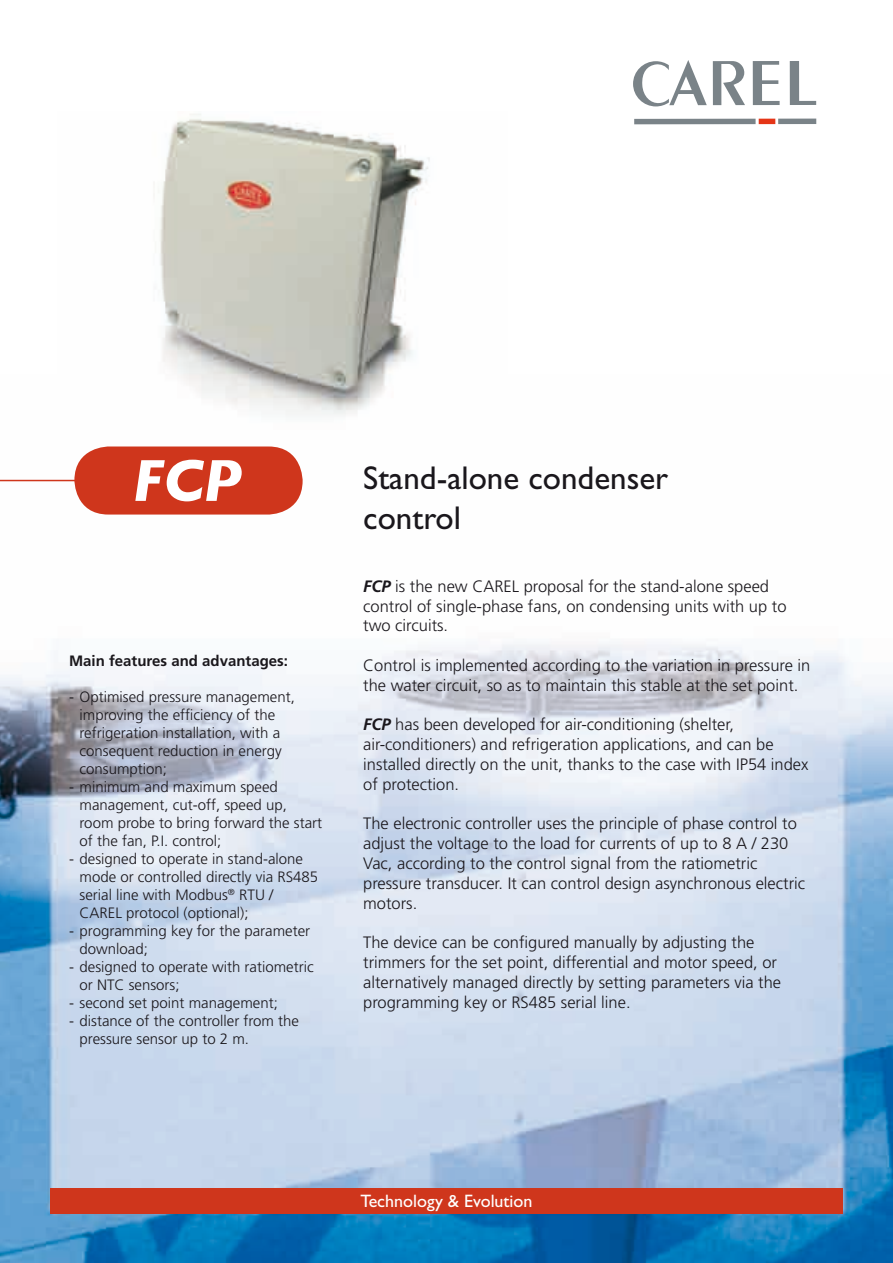
<style>
.page{position:relative;width:893px;height:1263px;background:#fff}
.page>*{position:absolute;margin:0;border:0;box-sizing:border-box;transform-origin:0 0}
.t1{font:33px "Gill Sans";color:#1a171c}
.t2{font:18px "Gill Sans";color:#fff}
.t3{font:300 18px "Gill Sans";color:#fff}
.t4{font:300 16.5px/19.8px "Frutiger";color:#1a171c}
.t5{font:300 15px/18px "Frutiger";color:#1a171c}
.t6{font:700 15px "Frutiger";color:#1a171c}
.s1{font-weight:700;font-style:italic}
</style>
<div class="page">
<svg style="left:713px;top:61px;width:32px;height:44px"></svg>
<svg style="left:753px;top:61px;width:27px;height:44px"></svg>
<svg style="left:790px;top:61px;width:26px;height:44px"></svg>
<svg style="left:633px;top:60px;width:74px;height:46px"></svg>
<div style="left:634px;top:119px;width:122px;height:5px;background:#7a8388"></div>
<div style="left:759px;top:119px;width:16px;height:5px;background:#e53517"></div>
<div style="left:778px;top:119px;width:38px;height:5px;background:#7a8388"></div>
<img style="left:0;top:447px;width:893px;height:816px">
<img style="left:160px;top:114px;width:270px;height:301px">
<div style="left:74px;top:446px;width:229px;height:68px;background:#cf361c;border-radius:34px"></div>
<svg style="left:135px;top:460px;width:107px;height:41px"></svg>
<hr style="left:0;top:480px;width:77px;height:1px;background:#cf361c">
<div style="left:50px;top:1188px;width:792px;height:26px;background:#cf361c"></div>
<p class="t6" style="left:69px;top:652px;width:220px">Main features and advantages:</p>
<p class="t5" style="left:80px;top:688px;width:217px;text-indent:-10px">- Optimised pressure management, improving the efficiency of the</p>
<p class="t5" style="left:80px;top:724px;width:204px;text-align:justify">refrigeration installation, with a consequent reduction in energy consumption;</p>
<p class="t5" style="left:80px;top:778px;width:244px;text-indent:-10px">- minimum and maximum speed management, cut-off, speed up, room probe to bring forward the start of the fan, P.I. control;</p>
<p class="t5" style="left:80px;top:850px;width:240px;text-indent:-10px">- designed to operate in stand-alone mode or controlled directly via RS485 serial line with Modbus<sup>®</sup> RTU / CAREL protocol (optional);</p>
<p class="t5" style="left:80px;top:922px;width:232px;text-indent:-10px">- programming key for the parameter download;</p>
<p class="t5" style="left:80px;top:958px;width:236px;text-indent:-10px">- designed to operate with ratiometric or NTC sensors;</p>
<p class="t5" style="left:69px;top:994px;width:210px">- second set point management;</p>
<p class="t5" style="left:80px;top:1012px;width:221px;text-indent:-10px">- distance of the controller from the pressure sensor up to 2 m.</p>
<p class="t1" style="left:363px;top:459px;width:307px">Stand-alone condenser</p>
<p class="t1" style="left:363px;top:499px;width:99px">control</p>
<p class="t4" style="left:363px;top:576px;width:425px"><span class="s1">FCP</span> is the new CAREL proposal for the stand-alone speed control of single-phase fans, on condensing units with up to two circuits.</p>
<p class="t4" style="left:363px;top:655px;width:449px">Control is implemented according to the variation in pressure in the water circuit, so as to maintain this stable at the set point.</p>
<p class="t4" style="left:363px;top:715px;width:447px"><span class="s1">FCP</span> has been developed for air-conditioning (shelter, air-conditioners) and refrigeration applications, and can be installed directly on the unit, thanks to the case with IP54 index of protection.</p>
<p class="t4" style="left:363px;top:814px;width:443px">The electronic controller uses the principle of phase control to adjust the voltage to the load for currents of up to 8 A / 230<br>Vac, according to the control signal from the ratiometric pressure transducer. It can control design asynchronous electric motors.</p>
<p class="t4" style="left:363px;top:932px;width:419px">The device can be configured manually by adjusting the trimmers for the set point, differential and motor speed, or alternatively managed directly by setting parameters via the programming key or RS485 serial line.</p>
<p class="t2" style="left:360px;top:1190px;width:173px">Technology &amp; Evolution</p>
<p class="t3" style="left:457px;top:1202px;width:13px">&amp;</p>
</div>
